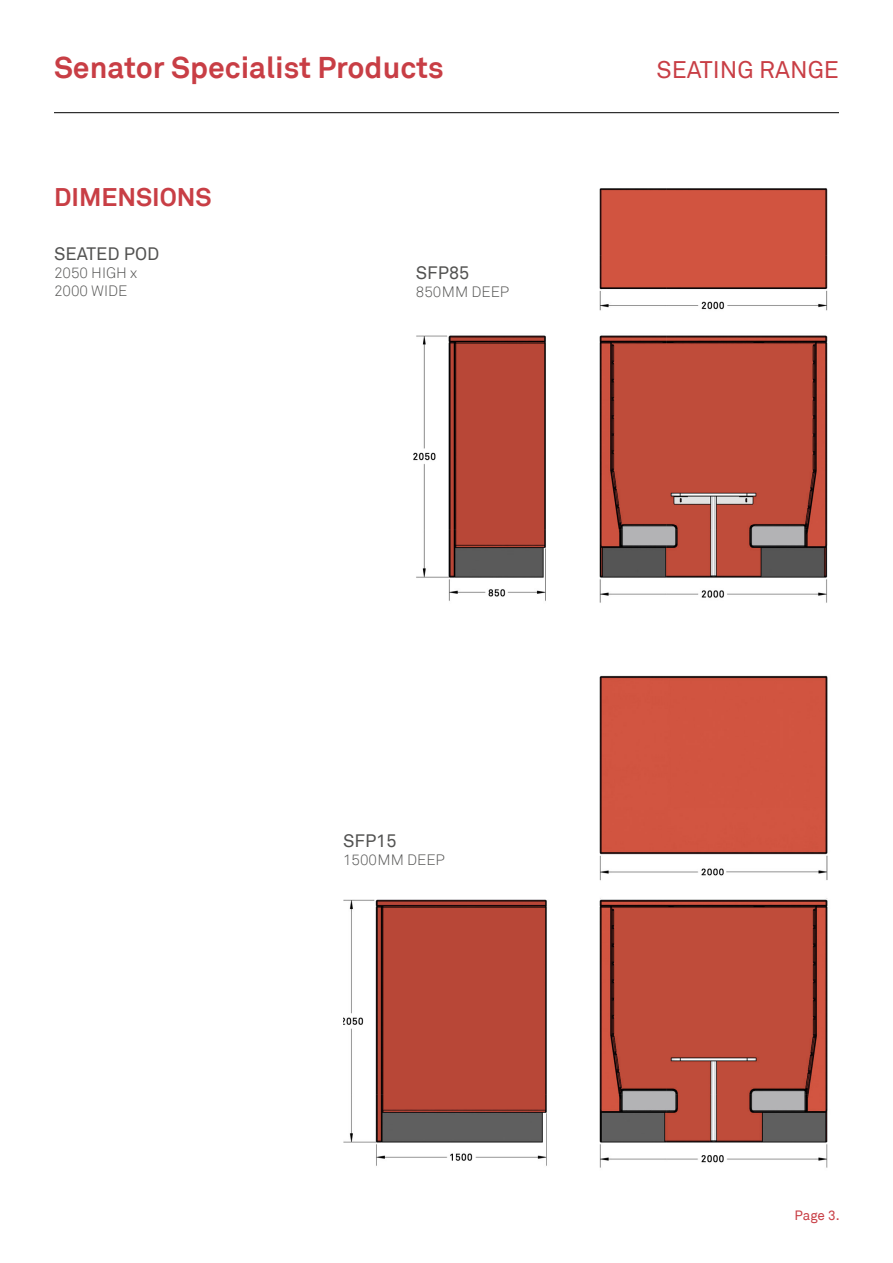
<style>
.page{position:relative;width:893px;height:1263px;background:#fff}
.page>*{position:absolute;margin:0;border:0;box-sizing:border-box;transform-origin:0 0}
.t1{font:700 30px "Akkurat";color:#c83e45}
.t2{font:700 25.5px "Akkurat";color:#c83e45}
.t3{font:24px "Akkurat";color:#c83e45}
.t4{font:18px "Akkurat";color:#525251}
.t5{font:300 15px/18px "Akkurat";color:#525251}
.t6{font:13.5px "Akkurat";color:#c83e45}
</style>
<div class="page">
<img style="left:413px;top:188px;width:415px;height:415px">
<hr style="left:54px;top:112px;width:785px;height:1px;background:#000">
<img style="left:343px;top:675px;width:485px;height:493px">
<h1 class="t1" style="left:54px;top:48px;width:391px">Senator Specialist Products</h1>
<h3 class="t3" style="left:656px;top:56px;width:184px">SEATING RANGE</h3>
<h2 class="t2" style="left:54px;top:181px;width:159px">DIMENSIONS</h2>
<p class="t4" style="left:54px;top:243px;width:107px">SEATED POD</p>
<p class="t5" style="left:54px;top:264px;width:85px">2050 HIGH x<br>2000 WIDE</p>
<p class="t4" style="left:416px;top:262px;width:55px">SFP85</p>
<p class="t5" style="left:416px;top:283px;width:95px">850MM DEEP</p>
<p class="t4" style="left:343px;top:830px;width:55px">SFP15</p>
<p class="t5" style="left:343px;top:851px;width:103px">1500MM DEEP</p>
<p class="t6" style="left:794px;top:1207px;width:47px">Page 3.</p>
</div>
